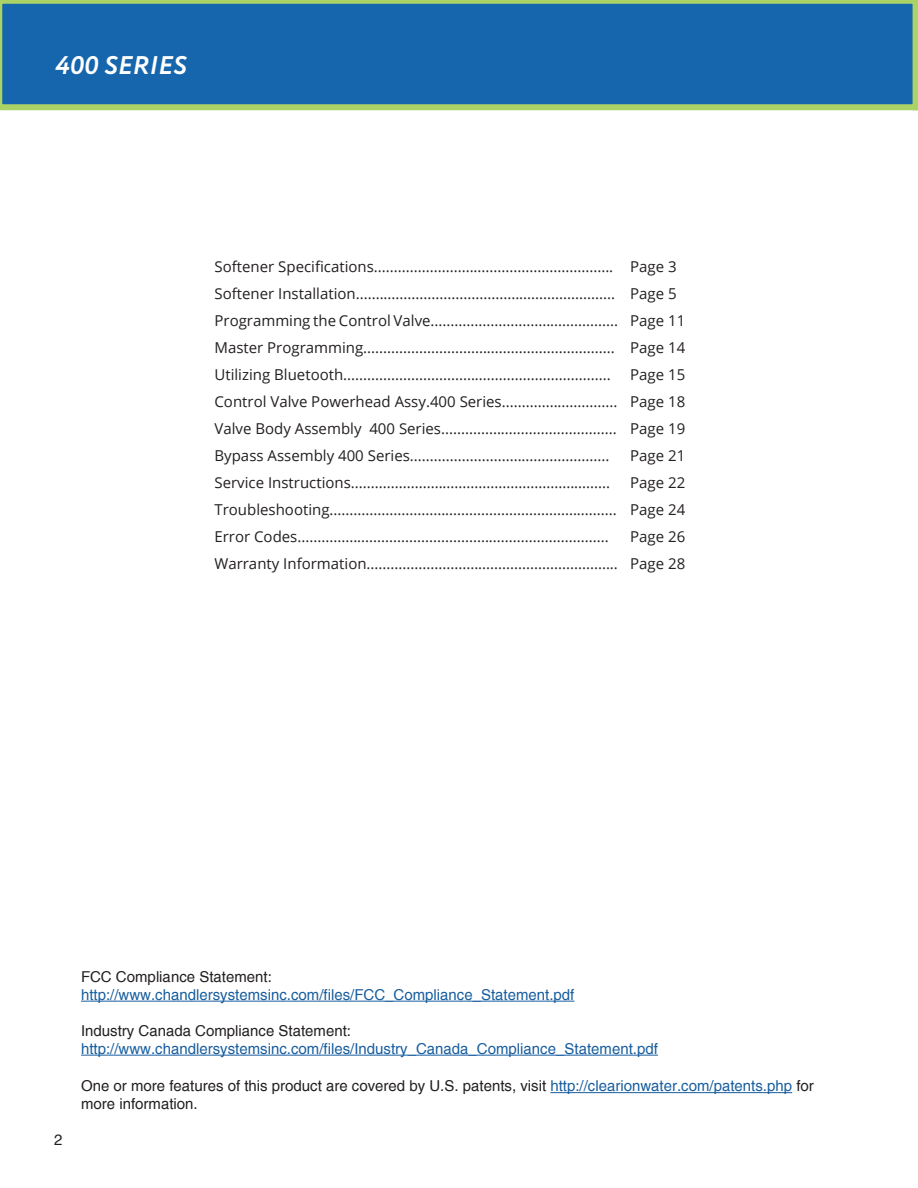
<style>
.page{position:relative;width:918px;height:1188px;background:#fff}
.page>*{position:absolute;margin:0;border:0;box-sizing:border-box;transform-origin:0 0}
.t1{font:italic 700 25.5px "Circe";color:#fff}
.t2{font:15px "Open Sans";color:#231f20}
.t3{font:15px/18px "Helvetica";color:#231f20}
.t4{font:15px "Helvetica";color:#175d9e}
.s1{color:#175d9e}
</style>
<div class="page">
<svg style="left:0;top:0;width:913px;height:110px;background:#236fa6"></svg>
<svg style="left:913px;top:0;width:5px;height:110px"></svg>
<hr style="left:81px;top:1001px;width:494px;height:1px;background:#175d9e">
<hr style="left:81px;top:1055px;width:577px;height:1px;background:#175d9e">
<hr style="left:550px;top:1092px;width:242px;height:1px;background:#175d9e">
<h1 class="t1" style="left:54px;top:48px;width:133px">400 SERIES</h1>
<p class="t2" style="left:215px;top:257px;width:400px">Softener Specifications............................................................</p>
<p class="t2" style="left:630px;top:257px;width:48px">Page 3</p>
<p class="t2" style="left:215px;top:284px;width:402px">Softener Installation.................................................................</p>
<p class="t2" style="left:630px;top:284px;width:48px">Page 5</p>
<p class="t2" style="left:215px;top:311px;width:405px">Programming the Control Valve...............................................</p>
<p class="t2" style="left:630px;top:311px;width:57px">Page 11</p>
<p class="t2" style="left:215px;top:338px;width:402px">Master Programming...............................................................</p>
<p class="t2" style="left:630px;top:338px;width:57px">Page 14</p>
<p class="t2" style="left:215px;top:365px;width:398px">Utilizing Bluetooth...................................................................</p>
<p class="t2" style="left:630px;top:365px;width:57px">Page 15</p>
<p class="t2" style="left:215px;top:392px;width:404px">Control Valve Powerhead Assy.400 Series.............................</p>
<p class="t2" style="left:630px;top:392px;width:57px">Page 18</p>
<p class="t2" style="left:215px;top:419px;width:404px">Valve Body Assembly 400 Series............................................</p>
<p class="t2" style="left:630px;top:419px;width:57px">Page 19</p>
<p class="t2" style="left:215px;top:446px;width:396px">Bypass Assembly 400 Series..................................................</p>
<p class="t2" style="left:630px;top:446px;width:57px">Page 21</p>
<p class="t2" style="left:215px;top:473px;width:397px">Service Instructions.................................................................</p>
<p class="t2" style="left:630px;top:473px;width:57px">Page 22</p>
<p class="t2" style="left:215px;top:500px;width:404px">Troubleshooting........................................................................</p>
<p class="t2" style="left:630px;top:500px;width:57px">Page 24</p>
<p class="t2" style="left:215px;top:527px;width:396px">Error Codes..............................................................................</p>
<p class="t2" style="left:630px;top:527px;width:57px">Page 26</p>
<p class="t2" style="left:215px;top:554px;width:405px">Warranty Information...............................................................</p>
<p class="t2" style="left:630px;top:554px;width:57px">Page 28</p>
<p class="t3" style="left:54px;top:1131px;width:10px">2</p>
<p class="t3" style="left:81px;top:967px;width:192px">FCC Compliance Statement:</p>
<p class="t4" style="left:81px;top:986px;width:495px">http://www.chandlersystemsinc.com/files/FCC_Compliance_Statement.pdf</p>
<p class="t3" style="left:81px;top:1021px;width:272px">Industry Canada Compliance Statement:</p>
<p class="t4" style="left:81px;top:1040px;width:578px">http://www.chandlersystemsinc.com/files/Industry_Canada_Compliance_Statement.pdf</p>
<p class="t3" style="left:81px;top:1077px;width:734px">One or more features of this product are covered by U.S. patents, visit <span class="s1">http://clearionwater.com/patents.php</span> for more information.</p>
</div>
